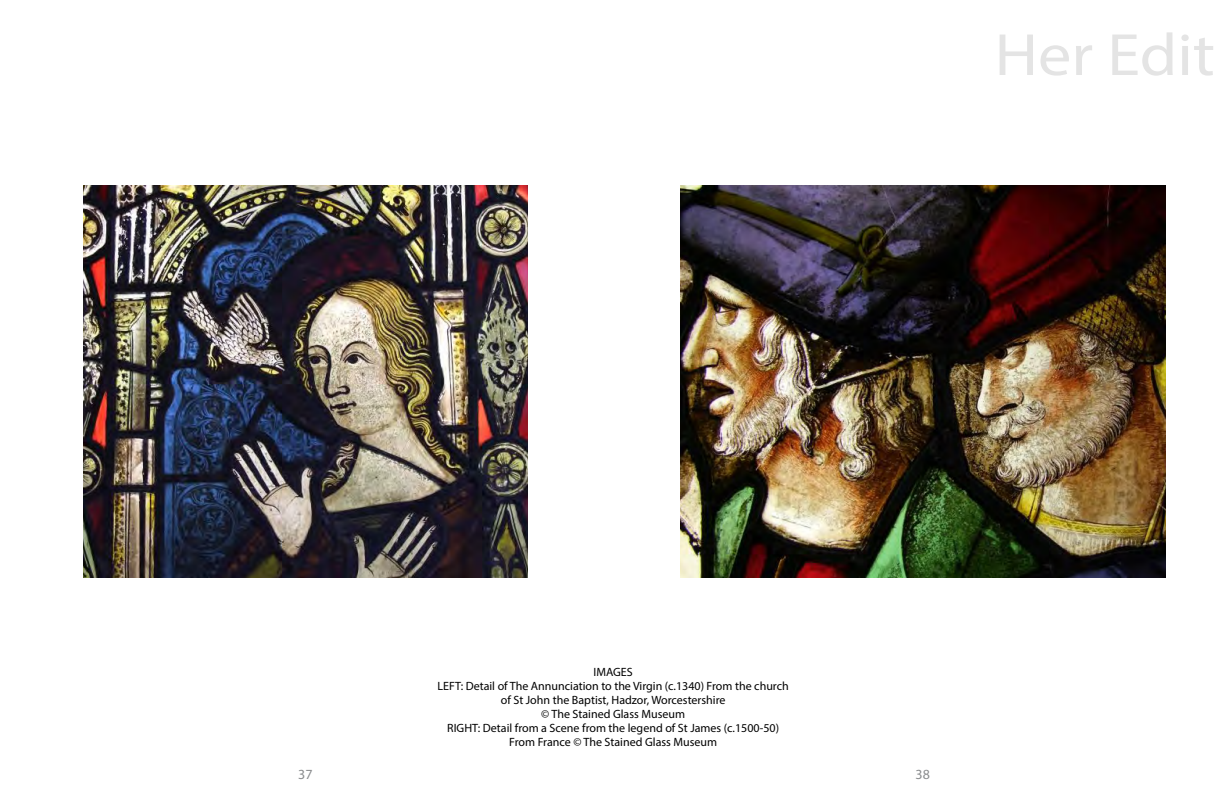
<style>
.page{position:relative;width:1224px;height:792px;background:#fff}
.page>*{position:absolute;margin:0;border:0;box-sizing:border-box;transform-origin:0 0}
.t1{font:60px "Myriad Pro";color:#e4e4e4;scale:1.11 1}
.t2{font:14px "Myriad Pro";color:#8a8c8e}
.t3{font:12px/14px "Myriad Pro";color:#000;text-align:center}
</style>
<div class="page">
<img style="left:680px;top:186px;width:485px;height:391px">
<img style="left:83px;top:186px;width:444px;height:391px">
<h1 class="t1" style="left:995px;top:18px;width:200px">Her Edit</h1>
<p class="t3" style="left:438px;top:665px;width:353px">IMAGES<br>LEFT: Detail of The Annunciation to the Virgin (c.1340) From the church of St John the Baptist, Hadzor, Worcestershire<br>© The Stained Glass Museum<br>RIGHT: Detail from a Scene from the legend of St James (c.1500-50)<br>From France © The Stained Glass Museum</p>
<p class="t2" style="left:298px;top:766px;width:16px">37</p>
<p class="t2" style="left:916px;top:766px;width:16px">38</p>
</div>
